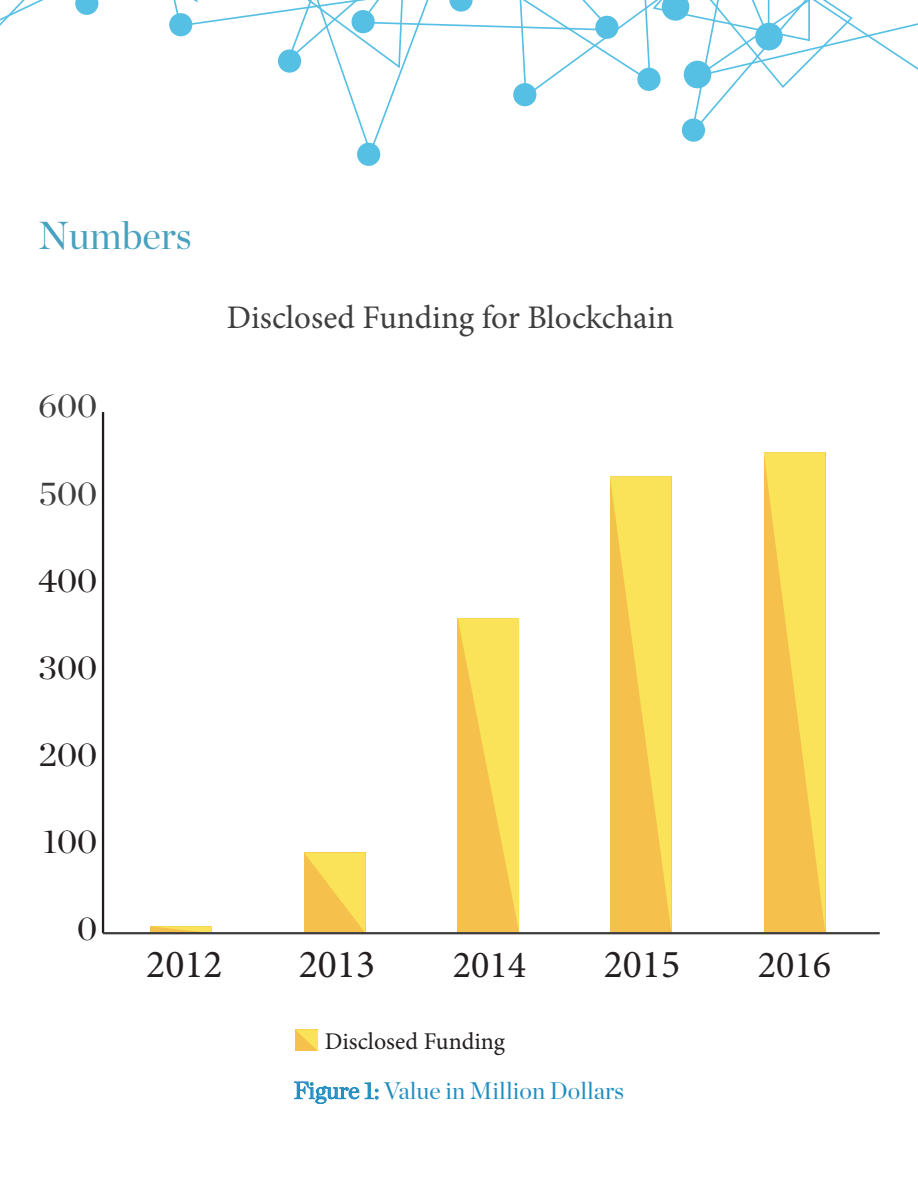
<style>
.page{position:relative;width:918px;height:1188px;background:#fff}
.page>*{position:absolute;margin:0;border:0;box-sizing:border-box;transform-origin:0 0}
.t1{font:39.75px "Minion Pro";color:#231f20}
.t2{font:39px "Chronicle Display";color:#47a1bf}
.t3{font:38.25px "Minion Pro";color:#231f20}
.t4{font:33.6px "Chronicle Display";color:#231f20}
.t5{font:33.6px "Chronicle Display";color:#3e3e3f}
.t6{font:33px "Minion Pro";letter-spacing:-.005em;color:#3e3e3f}
.t7{font:24px "Chronicle Display";color:#218dc1}
.t8{font:24px "Minion Pro";color:#231f20}
</style>
<div class="page">
<svg style="left:150px;top:926px;width:62px;height:6px"></svg>
<svg style="left:304px;top:853px;width:61px;height:79px;background:#f7d152"></svg>
<svg style="left:458px;top:618px;width:61px;height:314px;background:#f7d152"></svg>
<svg style="left:610px;top:476px;width:61px;height:456px;background:#f7d051"></svg>
<svg style="left:764px;top:452px;width:61px;height:480px;background:#f7d152"></svg>
<svg style="left:295px;top:1029px;width:23px;height:22px"></svg>
<hr style="left:102px;top:412px;width:2px;height:521px;background:#201c1d">
<hr style="left:103px;top:932px;width:777px;height:2px;background:#3e3e3f">
<svg style="left:0;top:0;width:44px;height:26px"></svg>
<svg style="left:75px;top:0;width:23px;height:15px"></svg>
<div style="left:169px;top:13px;width:23px;height:23px;background:#55c0e4;border-radius:50%"></div>
<svg style="left:174px;top:0;width:744px;height:155px"></svg>
<div style="left:357px;top:143px;width:23px;height:23px;background:#55c0e4;border-radius:50%"></div>
<div style="left:513px;top:83px;width:23px;height:23px;background:#55c0e4;border-radius:50%"></div>
<div style="left:637px;top:68px;width:24px;height:23px;background:#55c0e4;border-radius:50%"></div>
<div style="left:595px;top:16px;width:24px;height:23px;background:#55c0e4;border-radius:50%"></div>
<div style="left:682px;top:119px;width:23px;height:23px;background:#55c0e4;border-radius:50%"></div>
<svg style="left:294px;top:1081px;width:84px;height:23px"></svg>
<p class="t2" style="left:38px;top:205px;width:155px">Numbers</p>
<p class="t5" style="left:38px;top:379px;width:61px">600</p>
<p class="t5" style="left:39px;top:468px;width:60px">500</p>
<p class="t4" style="left:38px;top:555px;width:61px">400</p>
<p class="t4" style="left:39px;top:642px;width:60px">300</p>
<p class="t4" style="left:39px;top:729px;width:60px">200</p>
<p class="t4" style="left:43px;top:816px;width:56px">100</p>
<p class="t4" style="left:77px;top:902px;width:22px">0</p>
<p class="t6" style="left:227px;top:295px;width:449px">Disclosed Funding for Blockchain</p>
<p class="t1" style="left:146px;top:938px;width:78px">2012</p>
<p class="t1" style="left:299px;top:938px;width:78px">2013</p>
<p class="t3" style="left:453px;top:939px;width:75px">2014</p>
<p class="t1" style="left:604px;top:938px;width:78px">2015</p>
<p class="t3" style="left:758px;top:939px;width:75px">2016</p>
<p class="t8" style="left:325px;top:1025px;width:182px">Disclosed Funding</p>
<p class="t7" style="left:294px;top:1072px;width:332px">Figure 1: Value in Million Dollars</p>
</div>
